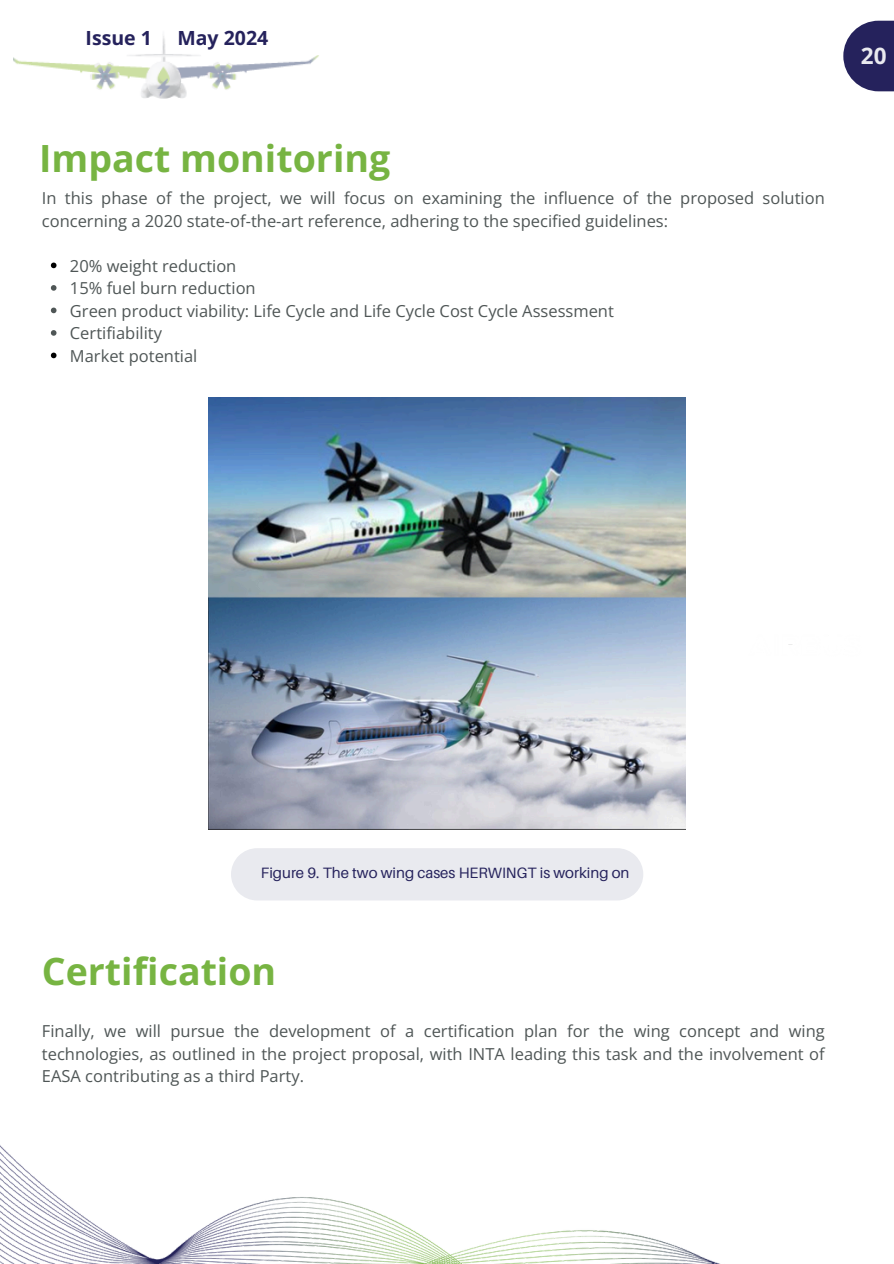
<style>
.page{position:relative;width:894px;height:1264px;background:#fff}
.page>*{position:absolute;margin:0;border:0;box-sizing:border-box;transform-origin:0 0}
.t1{font:700 37.5px "Open Sans";color:#77b442}
.t2{font:700 22.5px "Open Sans";color:#e9eaef}
.t3{font:700 19.5px "Open Sans";color:#25225c}
.t4{font:16.5px/22.5px "Open Sans";color:#4f5656}
.t5{font:15px "Aileron";color:#25225c}
</style>
<div class="page">
<svg style="left:843px;top:21px;width:50px;height:70px"></svg>
<img style="left:0;top:1145px;width:718px;height:118px">
<img style="left:14px;top:36px;width:305px;height:63px">
<img style="left:208px;top:397px;width:477px;height:432px">
<div style="left:231px;top:848px;width:412px;height:52px;background:#e9eaef"></div>
<svg style="left:51px;top:262px;width:5px;height:6px"></svg>
<svg style="left:51px;top:285px;width:5px;height:6px"></svg>
<svg style="left:51px;top:307px;width:5px;height:6px"></svg>
<svg style="left:51px;top:330px;width:5px;height:6px"></svg>
<svg style="left:51px;top:352px;width:5px;height:6px"></svg>
<p class="t3" style="left:86px;top:24px;width:68px">Issue 1</p>
<p class="t3" style="left:177px;top:24px;width:92px">May 2024</p>
<p class="t1" style="left:39px;top:131px;width:352px">Impact monitoring</p>
<p class="t4" style="left:42px;top:186px;width:784px">In this phase of the project, we will focus on examining the influence of the proposed solution concerning a 2020 state-of-the-art reference, adhering to the specified guidelines:</p>
<p class="t4" style="left:70px;top:254px;width:168px">20% weight reduction</p>
<p class="t4" style="left:70px;top:276px;width:187px">15% fuel burn reduction</p>
<p class="t4" style="left:70px;top:299px;width:545px">Green product viability: Life Cycle and Life Cycle Cost Cycle Assessment</p>
<p class="t4" style="left:70px;top:321px;width:93px">Certifiability</p>
<p class="t4" style="left:70px;top:344px;width:129px">Market potential</p>
<p class="t2" style="left:860px;top:40px;width:27px">20</p>
<p class="t5" style="left:261px;top:863px;width:370px">Figure 9. The two wing cases HERWINGT is working on</p>
<h1 class="t1" style="left:42px;top:944px;width:236px">Certification</h1>
<p class="t4" style="left:42px;top:1019px;width:784px;text-align:justify">Finally, we will pursue the development of a certification plan for the wing concept and wing technologies, as outlined in the project proposal, with INTA leading this task and the involvement of EASA contributing as a third Party.</p>
</div>
